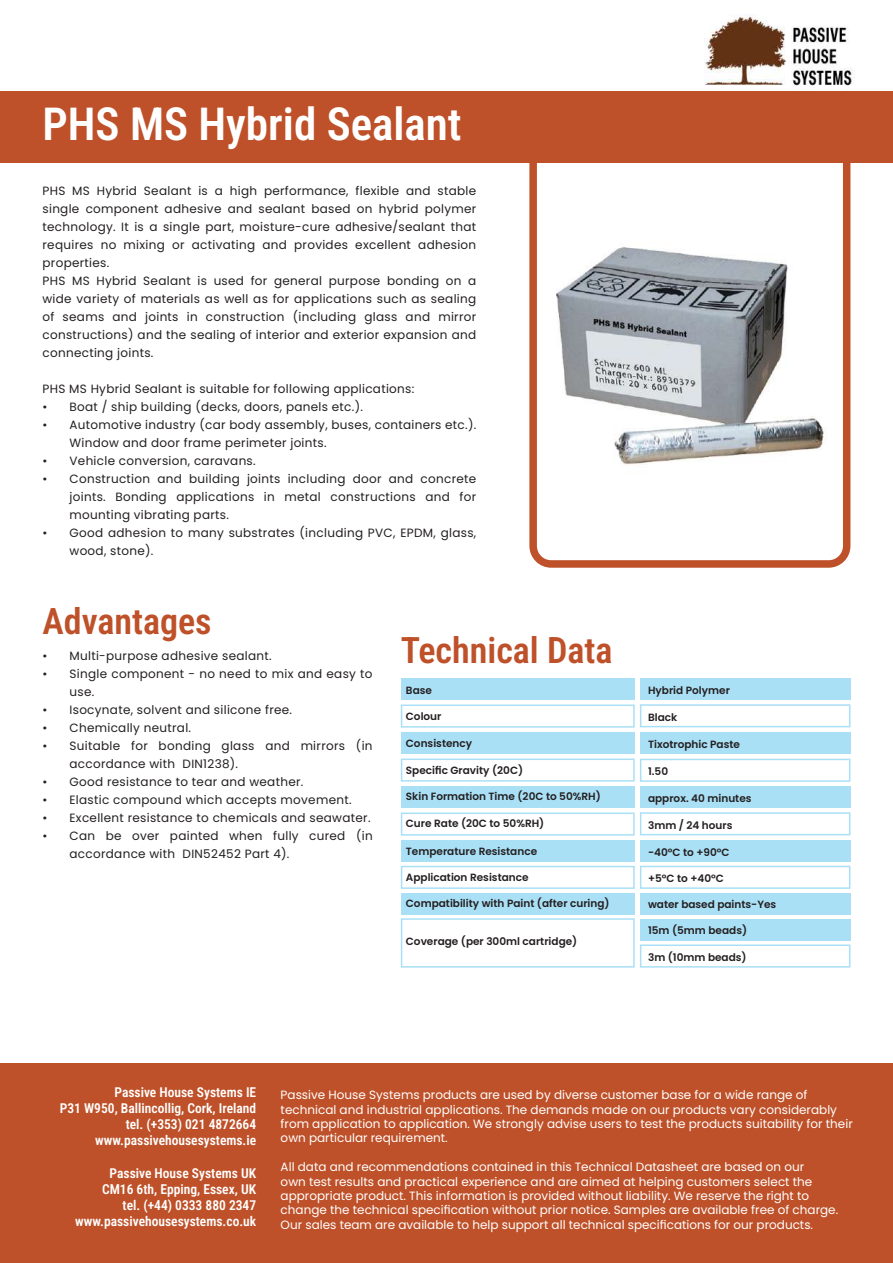
<style>
.page{position:relative;width:893px;height:1263px;background:#fff}
.page>*{position:absolute;margin:0;border:0;box-sizing:border-box;transform-origin:0 0}
.t1{font:600 45px "Roboto Condensed";color:#fff}
.t2{font:600 36px "Roboto Condensed";color:#be5129}
.t3{font:600 13.5px/16.2px "Roboto Condensed";color:#fff;text-align:right}
.t4{font:12px/18px "Poppins";letter-spacing:.025em;color:#231f20}
.t5{font:12px/14.4px "Poppins";color:#fff}
.t6{font:600 10.5px "Poppins";color:#231f20}
</style>
<div class="page">
<img style="left:556px;top:247px;width:268px;height:218px">
<div style="left:529px;top:132px;width:321px;height:436px;border:8px solid #be5129;border-radius:18px"></div>
<div style="left:0;top:1063px;width:893px;height:200px;background:#be5129"></div>
<div style="left:0;top:91px;width:893px;height:71px;background:#be5129"></div>
<div style="left:401px;top:678px;width:234px;height:22px;background:#aae0f6"></div>
<div style="left:401px;top:704px;width:234px;height:24px;background:#fff;border:2px solid #aae0f6"></div>
<div style="left:401px;top:732px;width:234px;height:22px;background:#aae0f6"></div>
<div style="left:401px;top:758px;width:234px;height:24px;background:#fff;border:2px solid #aae0f6"></div>
<div style="left:401px;top:786px;width:234px;height:22px;background:#aae0f6"></div>
<div style="left:401px;top:812px;width:234px;height:24px;background:#fff;border:2px solid #aae0f6"></div>
<div style="left:401px;top:840px;width:234px;height:22px;background:#aae0f6"></div>
<div style="left:401px;top:866px;width:234px;height:23px;border:2px solid #aae0f6"></div>
<div style="left:401px;top:893px;width:234px;height:21px;background:#aae0f6"></div>
<div style="left:401px;top:918px;width:234px;height:50px;border:2px solid #aae0f6"></div>
<div style="left:640px;top:704px;width:210px;height:23px;background:#fff;border:2px solid #aae0f6"></div>
<div style="left:640px;top:732px;width:210px;height:22px;background:#aae0f6"></div>
<div style="left:640px;top:759px;width:210px;height:23px;background:#fff;border:2px solid #aae0f6"></div>
<div style="left:640px;top:787px;width:210px;height:21px;background:#aae0f6"></div>
<div style="left:640px;top:812px;width:210px;height:23px;background:#fff;border:2px solid #aae0f6"></div>
<div style="left:640px;top:840px;width:210px;height:22px;background:#aae0f6"></div>
<div style="left:640px;top:866px;width:210px;height:23px;border:2px solid #aae0f6"></div>
<div style="left:640px;top:893px;width:210px;height:21px;background:#aae0f6"></div>
<div style="left:640px;top:919px;width:210px;height:22px;background:#aae0f6"></div>
<div style="left:640px;top:944px;width:210px;height:24px;border:2px solid #aae0f6"></div>
<div style="left:640px;top:678px;width:210px;height:22px;background:#aae0f6"></div>
<img style="left:705px;top:15px;width:148px;height:71px">
<h1 class="t1" style="left:43px;top:92px;width:421px">PHS MS Hybrid Sealant</h1>
<p class="t4" style="left:43px;top:182px;width:435px">PHS MS Hybrid Sealant is a high performance, flexible and stable single component adhesive and sealant based on hybrid polymer technology. It is a single part, moisture-cure adhesive/sealant that requires no mixing or activating and provides excellent adhesion properties.<br>PHS MS Hybrid Sealant is used for general purpose bonding on a wide variety of materials as well as for applications such as sealing of seams and joints in construction (including glass and mirror constructions) and the sealing of interior and exterior expansion and connecting joints.</p>
<p class="t4" style="left:43px;top:380px;width:373px">PHS MS Hybrid Sealant is suitable for following applications:</p>
<p class="t4" style="left:43px;top:398px;width:322px">• Boat / ship building (decks, doors, panels etc.).</p>
<p class="t4" style="left:70px;top:416px;width:408px;text-indent:-27px">• Automotive industry (car body assembly, buses, containers etc.).<br>Window and door frame perimeter joints.</p>
<p class="t4" style="left:43px;top:452px;width:215px">• Vehicle conversion, caravans.</p>
<p class="t4" style="left:70px;top:470px;width:408px;text-align:justify;text-indent:-27px">• Construction and building joints including door and concrete joints. Bonding applications in metal constructions and for mounting vibrating parts.</p>
<p class="t4" style="left:70px;top:524px;width:408px;text-indent:-27px">• Good adhesion to many substrates (including PVC, EPDM, glass, wood, stone).</p>
<h2 class="t2" style="left:43px;top:596px;width:171px">Advantages</h2>
<p class="t4" style="left:43px;top:647px;width:231px">• Multi-purpose adhesive sealant.</p>
<p class="t4" style="left:70px;top:665px;width:305px;text-indent:-27px">• Single component - no need to mix and easy to use.</p>
<p class="t4" style="left:43px;top:701px;width:251px">• Isocynate, solvent and silicone free.</p>
<p class="t4" style="left:43px;top:719px;width:150px">• Chemically neutral.</p>
<p class="t4" style="left:70px;top:737px;width:305px;text-indent:-27px">• Suitable for bonding glass and mirrors (in accordance with DIN1238).</p>
<p class="t4" style="left:43px;top:773px;width:262px">• Good resistance to tear and weather.</p>
<p class="t4" style="left:43px;top:791px;width:311px">• Elastic compound which accepts movement.</p>
<p class="t4" style="left:43px;top:809px;width:329px">• Excellent resistance to chemicals and seawater.</p>
<p class="t4" style="left:70px;top:827px;width:305px;text-indent:-27px">• Can be over painted when fully cured (in accordance with DIN52452 Part 4).</p>
<h2 class="t2" style="left:401px;top:625px;width:213px">Technical Data</h2>
<p class="t6" style="left:406px;top:684px;width:28px">Base</p>
<p class="t6" style="left:406px;top:710px;width:37px">Colour</p>
<p class="t6" style="left:406px;top:737px;width:68px">Consistency</p>
<p class="t6" style="left:406px;top:764px;width:119px">Specific Gravity (20C)</p>
<p class="t6" style="left:406px;top:790px;width:196px">Skin Formation Time (20C to 50%RH)</p>
<p class="t6" style="left:406px;top:818px;width:140px">Cure Rate (20C to 50%RH)</p>
<p class="t6" style="left:406px;top:845px;width:133px">Temperature Resistance</p>
<p class="t6" style="left:406px;top:871px;width:124px">Application Resistance</p>
<p class="t6" style="left:406px;top:897px;width:205px">Compatibility with Paint (after curing)</p>
<p class="t6" style="left:406px;top:935px;width:173px">Coverage (per 300ml cartridge)</p>
<p class="t6" style="left:648px;top:684px;width:83px">Hybrid Polymer</p>
<p class="t6" style="left:648px;top:711px;width:31px">Black</p>
<p class="t6" style="left:648px;top:738px;width:93px">Tixotrophic Paste</p>
<p class="t6" style="left:648px;top:765px;width:22px">1.50</p>
<p class="t6" style="left:648px;top:792px;width:105px">approx. 40 minutes</p>
<p class="t6" style="left:648px;top:819px;width:86px">3mm / 24 hours</p>
<p class="t6" style="left:648px;top:846px;width:83px">-40°C to +90°C</p>
<p class="t6" style="left:648px;top:872px;width:77px">+5°C to +40°C</p>
<p class="t6" style="left:648px;top:898px;width:130px">water based paints-Yes</p>
<p class="t6" style="left:648px;top:924px;width:101px">15m (5mm beads)</p>
<p class="t6" style="left:648px;top:951px;width:100px">3m (10mm beads)</p>
<p class="t3" style="left:60px;top:1083px;width:198px">Passive House Systems IE<br>P31 W950, Ballincollig, Cork, Ireland tel. (+353) 021 4872664 www.passivehousesystems.ie</p>
<p class="t3" style="left:75px;top:1164px;width:182px">Passive House Systems UK<br>CM16 6th, Epping, Essex, UK<br>tel. (+44) 0333 880 2347 www.passivehousesystems.co.uk</p>
<p class="t5" style="left:281px;top:1088px;width:574px">Passive House Systems products are used by diverse customer base for a wide range of technical and industrial applications. The demands made on our products vary considerably from application to application. We strongly advise users to test the products suitability for their own particular requirement.</p>
<p class="t5" style="left:281px;top:1160px;width:559px">All data and recommendations contained in this Technical Datasheet are based on our<br>own test results and practical experience and are aimed at helping customers select the appropriate product. This information is provided without liability. We reserve the right to change the technical specification without prior notice. Samples are available free of charge.<br>Our sales team are available to help support all technical specifications for our products.</p>
</div>
